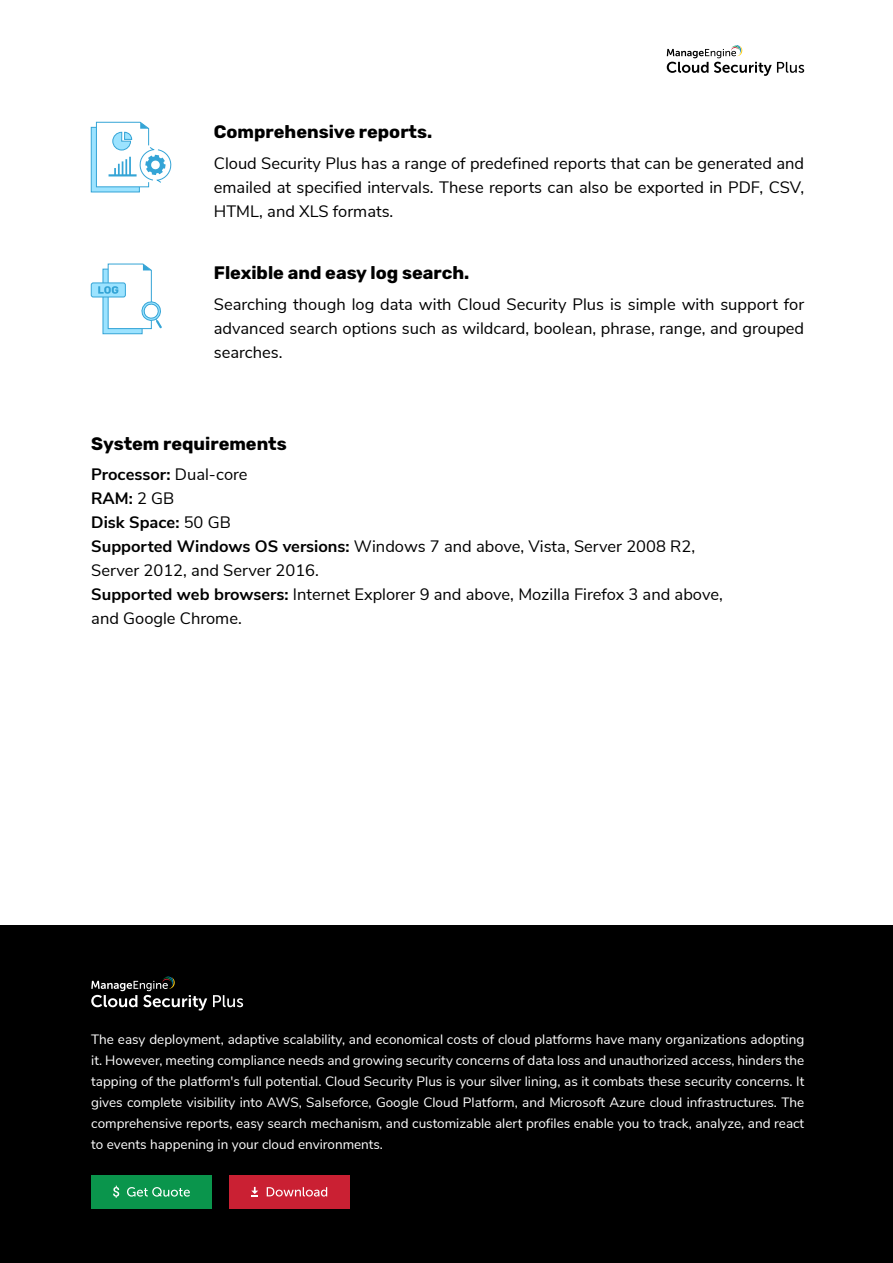
<style>
.page{position:relative;width:893px;height:1263px;background:#fff}
.page>*{position:absolute;margin:0;border:0;box-sizing:border-box;transform-origin:0 0}
.t1{font:700 18px "Rubik";color:#000}
.t2{font:16.5px/24px "Nunito Sans";color:#000;text-align:justify}
.t3{font:13.5px/21px "Nunito Sans";color:#fff;text-align:justify}
.s1{font-weight:700}
</style>
<div class="page">
<svg style="left:667px;top:45px;width:137px;height:31px"></svg>
<svg style="left:90px;top:122px;width:82px;height:71px"></svg>
<div style="left:91px;top:283px;width:34px;height:14px;background:#9ce3ff;border-radius:2px"></div>
<div style="left:91px;top:283px;width:35px;height:14px;border:1px solid #34a4d6;border-radius:2px"></div>
<div style="left:0;top:926px;width:893px;height:337px;background:#000"></div>
<div style="left:91px;top:1175px;width:121px;height:33px;background:#0a954c"></div>
<div style="left:229px;top:1175px;width:120px;height:33px;background:#ca2033"></div>
<svg style="left:113px;top:1186px;width:6px;height:12px"></svg>
<svg style="left:127px;top:1187px;width:63px;height:10px"></svg>
<svg style="left:267px;top:1187px;width:60px;height:9px"></svg>
<svg style="left:251px;top:1187px;width:7px;height:9px"></svg>
<svg style="left:91px;top:976px;width:116px;height:34px"></svg>
<svg style="left:213px;top:995px;width:30px;height:12px"></svg>
<svg style="left:98px;top:263px;width:64px;height:71px"></svg>
<h1 class="t1" style="left:214px;top:124px;width:220px">Comprehensive reports.</h1>
<p class="t2" style="left:214px;top:151px;width:592px">Cloud Security Plus has a range of predefined reports that can be generated and emailed at specified intervals. These reports can also be exported in PDF, CSV, HTML, and XLS formats.</p>
<h1 class="t1" style="left:214px;top:266px;width:257px">Flexible and easy log search.</h1>
<p class="t2" style="left:214px;top:291px;width:592px">Searching though log data with Cloud Security Plus is simple with support for advanced search options such as wildcard, boolean, phrase, range, and grouped searches.</p>
<h1 class="t1" style="left:91px;top:436px;width:197px">System requirements</h1>
<p class="t2" style="left:91px;top:461px;width:633px;text-align:left"><span class="s1">Processor:</span> Dual-core<br><span class="s1">RAM:</span> 2 GB<br><span class="s1">Disk Space:</span> 50 GB<br><span class="s1">Supported Windows OS versions:</span> Windows 7 and above, Vista, Server 2008 R2, Server 2012, and Server 2016.<br><span class="s1">Supported web browsers:</span> Internet Explorer 9 and above, Mozilla Firefox 3 and above, and Google Chrome.</p>
<p class="t3" style="left:91px;top:1028px;width:714px">The easy deployment, adaptive scalability, and economical costs of cloud platforms have many organizations adopting it. However, meeting compliance needs and growing security concerns of data loss and unauthorized access, hinders the tapping of the platform's full potential. Cloud Security Plus is your silver lining, as it combats these security concerns. It gives complete visibility into AWS, Salseforce, Google Cloud Platform, and Microsoft Azure cloud infrastructures. The comprehensive reports, easy search mechanism, and customizable alert profiles enable you to track, analyze, and react to events happening in your cloud environments.</p>
</div>
